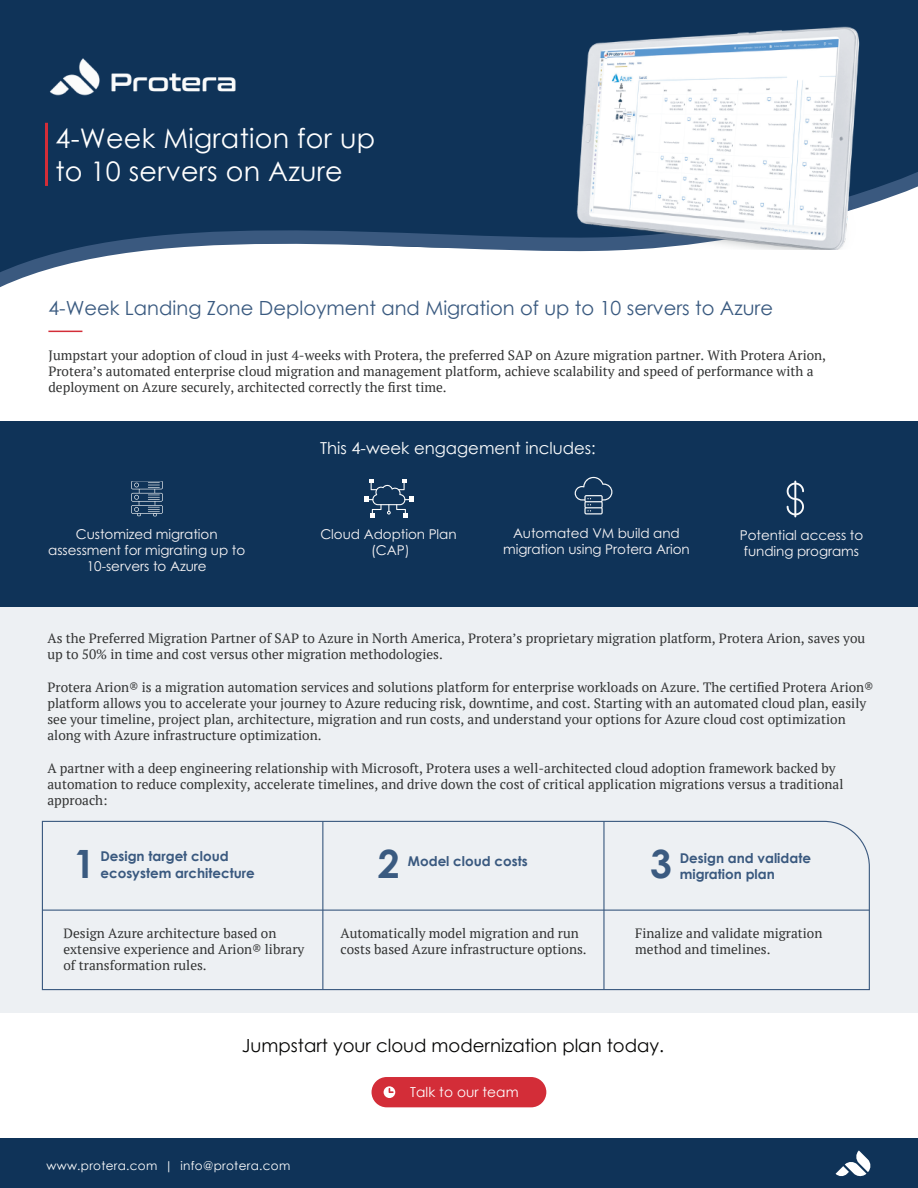
<style>
.page{position:relative;width:918px;height:1188px;background:#fff}
.page>*{position:absolute;margin:0;border:0;box-sizing:border-box;transform-origin:0 0}
.t1{font:700 39px "Century Gothic";color:#3a5a80}
.t2{font:27px/32.4px "Century Gothic";letter-spacing:.01em;color:#fff}
.t3{font:19.5px "Century Gothic";color:#3a5a80}
.t4{font:18.15px "Century Gothic";color:#050504}
.t5{font:16.5px "Century Gothic";color:#fdfefe}
.t6{font:13.8px "Century Gothic";letter-spacing:.005em;color:#fff}
.t7{font:13.5px/16.2px "PT Serif";color:#313232}
.t8{font:13.5px/16.2px "Century Gothic Pro";letter-spacing:-.005em;color:#f9f6f7;text-align:center}
.t9{font:700 13.5px/16.2px "Century Gothic";color:#3a597f}
.t10{font:12px "Century Gothic";letter-spacing:.025em;color:#fff}
</style>
<div class="page">
<div style="left:0;top:421px;width:918px;height:186px;background:#0f3358"></div>
<div style="left:0;top:0;width:918px;height:155px;background:#0f3358"></div>
<svg style="left:0;top:155px;width:918px;height:133px"></svg>
<hr style="left:45px;top:123px;width:3px;height:63px;background:#d32d38">
<img style="left:548px;top:22px;width:334px;height:227px">
<div style="left:0;top:607px;width:918px;height:406px;background:#edf0f3"></div>
<div style="left:0;top:1138px;width:918px;height:50px;background:#0f3358"></div>
<hr style="left:48px;top:331px;width:34px;height:1px;background:#d32d38">
<div style="left:372px;top:1077px;width:174px;height:30px;background:#d32d38;border-radius:15px"></div>
<svg style="left:384px;top:1086px;width:11px;height:12px"></svg>
<img style="left:27px;top:40px;width:227px;height:72px">
<svg style="left:836px;top:1150px;width:35px;height:27px"></svg>
<svg style="left:41px;top:820px;width:829px;height:171px"></svg>
<hr style="left:42px;top:910px;width:827px;height:1px;background:#3a597f">
<hr style="left:322px;top:821px;width:1px;height:169px;background:#3a597f">
<hr style="left:603px;top:821px;width:2px;height:169px;background:#3a597f">
<svg style="left:131px;top:481px;width:32px;height:35px"></svg>
<svg style="left:575px;top:476px;width:37px;height:38px"></svg>
<svg style="left:365px;top:479px;width:48px;height:38px"></svg>
<svg style="left:787px;top:481px;width:17px;height:36px"></svg>
<h2 class="t2" style="left:56px;top:122px;width:321px">4-Week Migration for up to 10 servers on Azure</h2>
<h3 class="t3" style="left:48px;top:294px;width:726px">4-Week Landing Zone Deployment and Migration of up to 10 servers to Azure</h3>
<p class="t7" style="left:48px;top:347px;width:779px">Jumpstart your adoption of cloud in just 4-weeks with Protera, the preferred SAP on Azure migration partner. With Protera Arion,<br>Protera’s automated enterprise cloud migration and management platform, achieve scalability and speed of performance with a deployment on Azure securely, architected correctly the first time.</p>
<p class="t5" style="left:320px;top:436px;width:277px">This 4-week engagement includes:</p>
<p class="t8" style="left:48px;top:526px;width:198px">Customized migration assessment for migrating up to<br>10-servers to Azure</p>
<p class="t8" style="left:320px;top:526px;width:138px">Cloud Adoption Plan (CAP)</p>
<p class="t8" style="left:503px;top:525px;width:188px">Automated VM build and migration using Protera Arion</p>
<p class="t8" style="left:740px;top:527px;width:125px">Potential access to funding programs</p>
<p class="t7" style="left:47px;top:630px;width:819px">As the Preferred Migration Partner of SAP to Azure in North America, Protera’s proprietary migration platform, Protera Arion, saves you up to 50% in time and cost versus other migration methodologies.</p>
<p class="t7" style="left:47px;top:678px;width:828px">Protera Arion® is a migration automation services and solutions platform for enterprise workloads on Azure. The certified Protera Arion® platform allows you to accelerate your journey to Azure reducing risk, downtime, and cost. Starting with an automated cloud plan, easily see your timeline, project plan, architecture, migration and run costs, and understand your options for Azure cloud cost optimization along with Azure infrastructure optimization.</p>
<p class="t7" style="left:47px;top:759px;width:798px">A partner with a deep engineering relationship with Microsoft, Protera uses a well-architected cloud adoption framework backed by automation to reduce complexity, accelerate timelines, and drive down the cost of critical application migrations versus a traditional approach:</p>
<h1 class="t1" style="left:73px;top:834px;width:23px">1</h1>
<h1 class="t1" style="left:378px;top:834px;width:23px">2</h1>
<h1 class="t1" style="left:650px;top:834px;width:23px">3</h1>
<p class="t9" style="left:100px;top:848px;width:156px">Design target cloud ecosystem architecture</p>
<p class="t9" style="left:408px;top:852px;width:121px">Model cloud costs</p>
<p class="t9" style="left:680px;top:849px;width:133px">Design and validate migration plan</p>
<p class="t7" style="left:64px;top:925px;width:242px">Design Azure architecture based on extensive experience and Arion® library of transformation rules.</p>
<p class="t7" style="left:341px;top:925px;width:248px">Automatically model migration and run costs based Azure infrastructure options.</p>
<p class="t7" style="left:635px;top:925px;width:189px">Finalize and validate migration method and timelines.</p>
<h3 class="t4" style="left:242px;top:1033px;width:424px">Jumpstart your cloud modernization plan today.</h3>
<p class="t10" style="left:47px;top:1157px;width:245px">www.protera.com | info@protera.com</p>
<p class="t6" style="left:410px;top:1083px;width:110px">Talk to our team</p>
</div>
